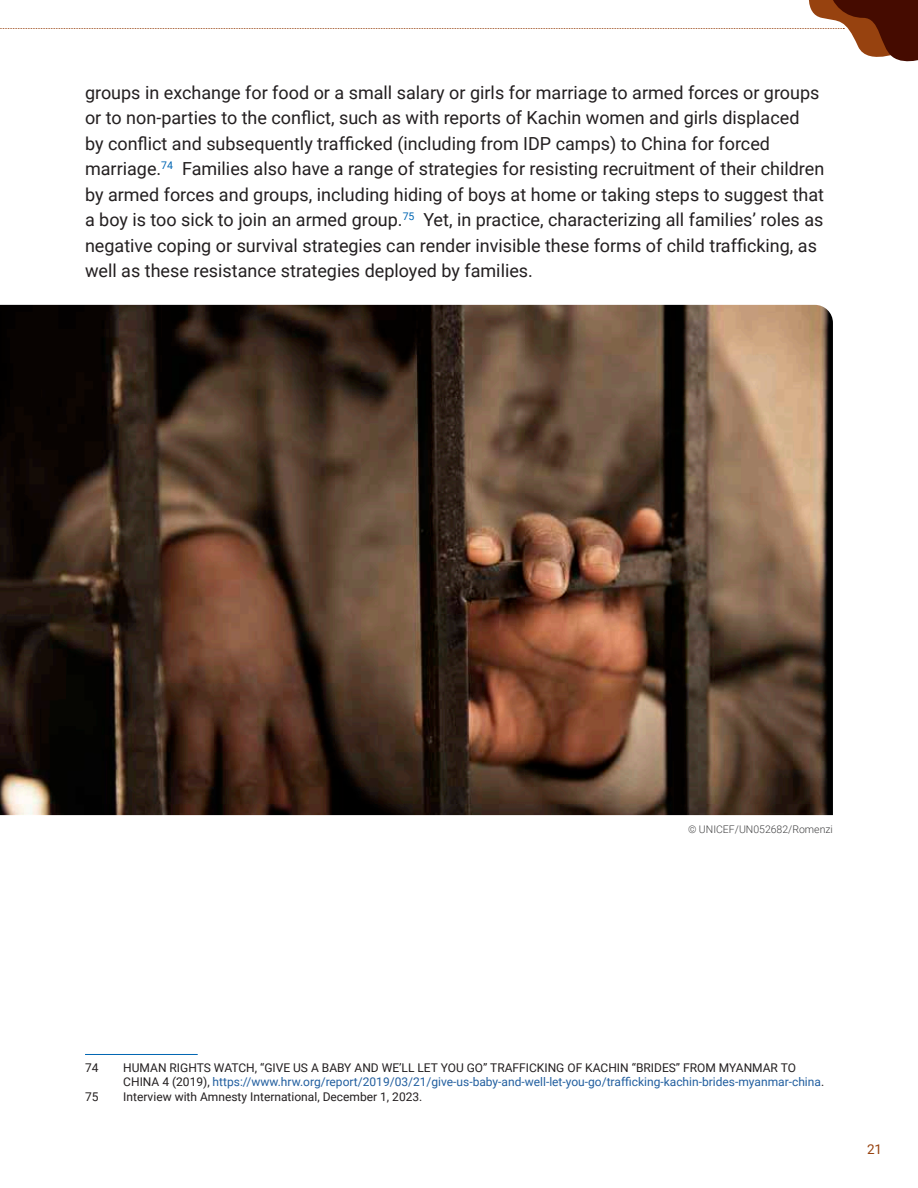
<style>
.page{position:relative;width:918px;height:1188px;background:#fff}
.page>*{position:absolute;margin:0;border:0;box-sizing:border-box;transform-origin:0 0}
.t1{font:18px/25.5px "Roboto";color:#231f20}
.t2{font:13.5px "Roboto";color:#97420f}
.t3{font:12px/14.4px "Roboto";color:#215e9f}
.t4{font:12px "Roboto";color:#231f20}
.t5{font:300 10.5px "Roboto";color:#414142}
.s1{color:#231f20}
</style>
<div class="page">
<svg style="left:0;top:0;width:918px;height:62px"></svg>
<img style="left:0;top:305px;width:833px;height:510px">
<hr style="left:85px;top:1054px;width:113px;height:1px;background:#0066b3">
<p class="t1" style="left:85px;top:79px;width:741px">groups in exchange for food or a small salary or girls for marriage to armed forces or groups or to non-parties to the conflict, such as with reports of Kachin women and girls displaced<br>by conflict and subsequently trafficked (including from IDP camps) to China for forced marriage.<sup>74</sup> Families also have a range of strategies for resisting recruitment of their children by armed forces and groups, including hiding of boys at home or taking steps to suggest that a boy is too sick to join an armed group.<sup>75</sup> Yet, in practice, characterizing all families’ roles as negative coping or survival strategies can render invisible these forms of child trafficking, as well as these resistance strategies deployed by families.</p>
<p class="t5" style="left:688px;top:822px;width:146px">© UNICEF/UN052682/Romenzi</p>
<p class="t4" style="left:85px;top:1059px;width:15px">74</p>
<p class="t3" style="left:123px;top:1060px;width:702px"><span class="s1">HUMAN RIGHTS WATCH, “GIVE US A BABY AND WE’LL LET YOU GO” TRAFFICKING OF KACHIN “BRIDES” FROM MYANMAR TO<br>CHINA 4 (2019),</span> https://www.hrw.org/report/2019/03/21/give-us-baby-and-well-let-you-go/trafficking-kachin-brides-myanmar-china<span class="s1">.</span></p>
<p class="t4" style="left:85px;top:1088px;width:15px">75</p>
<p class="t4" style="left:123px;top:1088px;width:301px">Interview with Amnesty International, December 1, 2023.</p>
<p class="t2" style="left:867px;top:1139px;width:17px">21</p>
</div>
